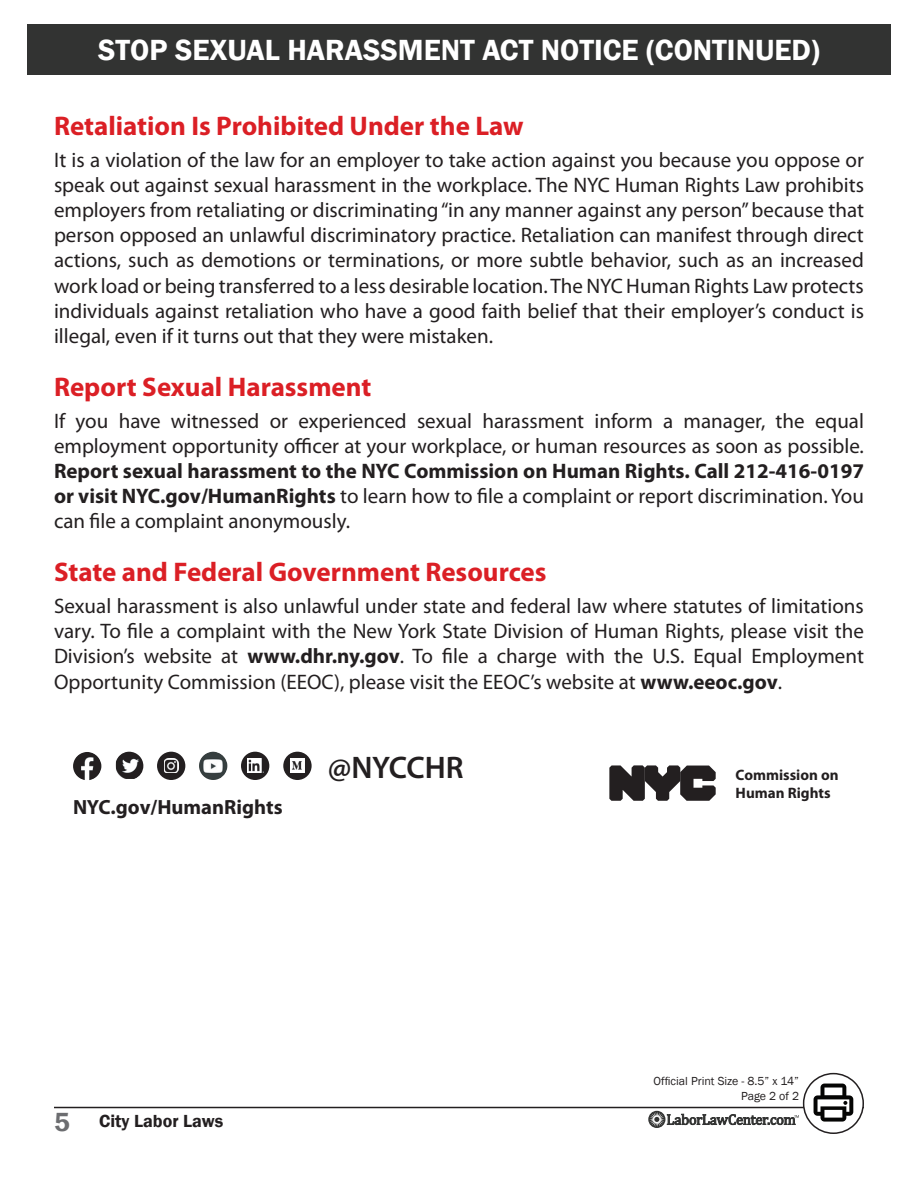
<style>
.page{position:relative;width:918px;height:1188px;background:#fff}
.page>*{position:absolute;margin:0;border:0;box-sizing:border-box;transform-origin:0 0}
.t1{font:600 31.35px "Myriad Pro";letter-spacing:-.015em;color:#231f20}
.t2{font:600 30px "Franklin Gothic";color:#fff}
.t3{font:700 27px "Myriad Pro";color:#db1f25}
.t4{font:21px/25.2px "Myriad Pro";color:#231f20;text-align:justify}
.t5{font:700 20.55px "Myriad Pro";color:#231f20}
.t6{font:600 18px "Franklin Gothic";color:#231f20}
.t7{font:700 15.15px "Myriad Pro";color:#231f20}
.t8{font:12px "Franklin Gothic";color:#231f20}
.s1{font-weight:700}
.s2{font-size:27px;color:#6c6d70}
</style>
<div class="page">
<hr style="left:54px;top:1107px;width:810px;height:1px;background:#231f20">
<svg style="left:648px;top:1072px;width:216px;height:62px"></svg>
<div style="left:27px;top:24px;width:864px;height:50px;background:#323332"></div>
<img style="left:73px;top:752px;width:28px;height:28px;border-radius:14px">
<img style="left:116px;top:752px;width:27px;height:27px">
<div style="left:157px;top:752px;width:28px;height:28px;background:#231f20;border-radius:50%"></div>
<img style="left:164px;top:759px;width:14px;height:14px">
<div style="left:241px;top:752px;width:28px;height:28px;background:#231f20;border-radius:50%"></div>
<img style="left:247px;top:758px;width:17px;height:15px">
<div style="left:283px;top:752px;width:29px;height:28px;background:#231f20;border-radius:50%"></div>
<img style="left:290px;top:758px;width:14px;height:15px">
<svg style="left:609px;top:765px;width:107px;height:36px"></svg>
<p class="t2" style="left:98px;top:31px;width:723px">STOP SEXUAL HARASSMENT ACT NOTICE (CONTINUED)</p>
<p class="t3" style="left:54px;top:108px;width:471px">Retaliation Is Prohibited Under the Law</p>
<p class="t4" style="left:54px;top:147px;width:812px">It is a violation of the law for an employer to take action against you because you oppose or speak out against sexual harassment in the workplace. The NYC Human Rights Law prohibits employers from retaliating or discriminating “in any manner against any person” because that person opposed an unlawful discriminatory practice. Retaliation can manifest through direct actions, such as demotions or terminations, or more subtle behavior, such as an increased work load or being transferred to a less desirable location. The NYC Human Rights Law protects individuals against retaliation who have a good faith belief that their employer’s conduct is illegal, even if it turns out that they were mistaken.</p>
<p class="t3" style="left:54px;top:369px;width:319px">Report Sexual Harassment</p>
<p class="t4" style="left:54px;top:408px;width:812px">If you have witnessed or experienced sexual harassment inform a manager, the equal employment opportunity officer at your workplace, or human resources as soon as possible.<br><span class="s1">Report sexual harassment to the NYC Commission on Human Rights. Call 212-416-0197 or visit NYC.gov/HumanRights</span> to learn how to file a complaint or report discrimination. You can file a complaint anonymously.</p>
<p class="t3" style="left:54px;top:554px;width:494px">State and Federal Government Resources</p>
<p class="t4" style="left:54px;top:593px;width:812px">Sexual harassment is also unlawful under state and federal law where statutes of limitations vary. To file a complaint with the New York State Division of Human Rights, please visit the Division’s website at <span class="s1">www.dhr.ny.gov</span>. To file a charge with the U.S. Equal Employment Opportunity Commission (EEOC), please visit the EEOC’s website at <span class="s1">www.eeoc.gov</span>.</p>
<p class="t5" style="left:73px;top:794px;width:211px">NYC.gov/HumanRights</p>
<p class="t1" style="left:328px;top:747px;width:137px">@NYCCHR</p>
<p class="t6" style="left:54px;top:1110px;width:171px"><span class="s2">5</span> City Labor Laws</p>
<p class="t7" style="left:736px;top:765px;width:104px">Commission on</p>
<p class="t7" style="left:736px;top:783px;width:96px">Human Rights</p>
<p class="t8" style="left:654px;top:1074px;width:147px">Official Print Size - 8.5” x 14”</p>
<p class="t8" style="left:741px;top:1088px;width:60px">Page 2 of 2</p>
</div>
